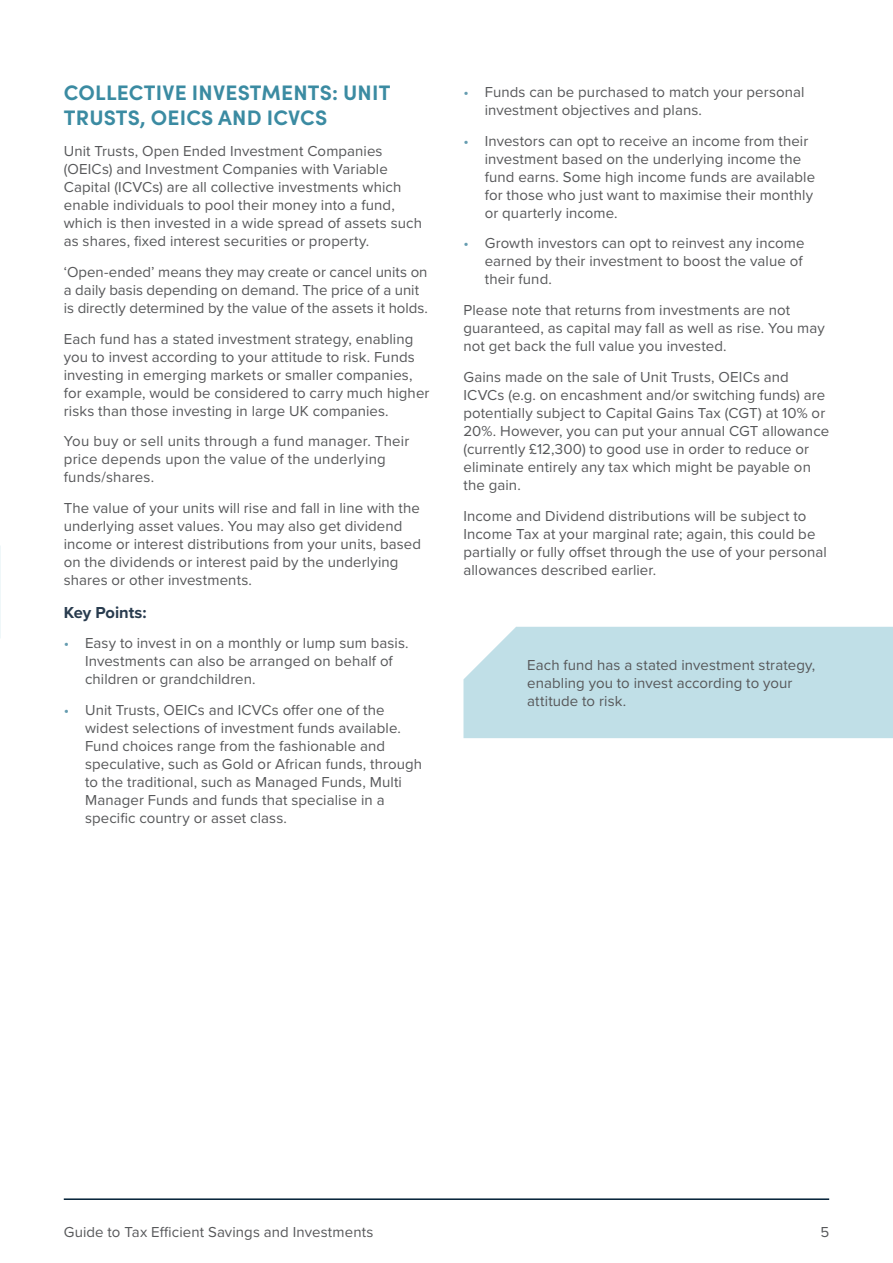
<style>
.page{position:relative;width:893px;height:1263px;background:#fff}
.page>*{position:absolute;margin:0;border:0;box-sizing:border-box;transform-origin:0 0}
.t1{font:700 21px/25.2px "Sofia Pro";letter-spacing:.01em;color:#3b8ba2}
.t2{font:700 16.5px "Proxima Nova";color:#283b4e}
.t3{font:15px/18px "Proxima Nova";letter-spacing:.005em;color:#57585a}
.s1{color:#659cb0}
</style>
<div class="page">
<hr style="left:64px;top:1198px;width:765px;height:2px;background:#001f35">
<div style="left:463px;top:627px;width:430px;height:111px;background:#c0dfe7"></div>
<h1 class="t1" style="left:64px;top:78px;width:328px">COLLECTIVE INVESTMENTS: UNIT<br>TRUSTS, OEICS AND ICVCS</h1>
<p class="t3" style="left:64px;top:141px;width:360px">Unit Trusts, Open Ended Investment Companies (OEICs) and Investment Companies with Variable Capital (ICVCs) are all collective investments which enable individuals to pool their money into a fund, which is then invested in a wide spread of assets such as shares, fixed interest securities or property.</p>
<p class="t3" style="left:64px;top:262px;width:366px">‘Open-ended’ means they may create or cancel units on a daily basis depending on demand. The price of a unit is directly determined by the value of the assets it holds.</p>
<p class="t3" style="left:64px;top:329px;width:367px">Each fund has a stated investment strategy, enabling you to invest according to your attitude to risk. Funds investing in emerging markets or smaller companies, for example, would be considered to carry much higher risks than those investing in large UK companies.</p>
<p class="t3" style="left:64px;top:432px;width:347px">You buy or sell units through a fund manager. Their price depends upon the value of the underlying funds/shares.</p>
<p class="t3" style="left:64px;top:498px;width:359px">The value of your units will rise and fall in line with the underlying asset values. You may also get dividend income or interest distributions from your units, based on the dividends or interest paid by the underlying shares or other investments.</p>
<p class="t2" style="left:64px;top:600px;width:84px">Key Points:</p>
<p class="t3" style="left:85px;top:634px;width:325px;text-indent:-21px"><span class="s1">•</span> Easy to invest in on a monthly or lump sum basis.<br>Investments can also be arranged on behalf of children or grandchildren.</p>
<p class="t3" style="left:85px;top:700px;width:339px;text-indent:-21px"><span class="s1">•</span> Unit Trusts, OEICs and ICVCs offer one of the widest selections of investment funds available.<br>Fund choices range from the fashionable and speculative, such as Gold or African funds, through to the traditional, such as Managed Funds, Multi Manager Funds and funds that specialise in a specific country or asset class.</p>
<p class="t3" style="left:485px;top:82px;width:321px;text-indent:-21px"><span class="s1">•</span> Funds can be purchased to match your personal investment objectives and plans.</p>
<p class="t3" style="left:485px;top:131px;width:332px;text-indent:-21px"><span class="s1">•</span> Investors can opt to receive an income from their investment based on the underlying income the fund earns. Some high income funds are available for those who just want to maximise their monthly or quarterly income.</p>
<p class="t3" style="left:485px;top:234px;width:321px;text-indent:-21px"><span class="s1">•</span> Growth investors can opt to reinvest any income earned by their investment to boost the value of their fund.</p>
<p class="t3" style="left:463px;top:300px;width:363px">Please note that returns from investments are not guaranteed, as capital may fall as well as rise. You may not get back the full value you invested.</p>
<p class="t3" style="left:463px;top:367px;width:367px">Gains made on the sale of Unit Trusts, OEICs and ICVCs (e.g. on encashment and/or switching funds) are potentially subject to Capital Gains Tax (CGT) at 10% or 20%. However, you can put your annual CGT allowance (currently £12,300) to good use in order to reduce or eliminate entirely any tax which might be payable on the gain.</p>
<p class="t3" style="left:463px;top:506px;width:365px">Income and Dividend distributions will be subject to Income Tax at your marginal rate; again, this could be partially or fully offset through the use of your personal allowances described earlier.</p>
<p class="t3" style="left:527px;top:656px;width:290px">Each fund has a stated investment strategy, enabling you to invest according to your attitude to risk.</p>
<p class="t3" style="left:64px;top:1222px;width:311px">Guide to Tax Efficient Savings and Investments</p>
<p class="t3" style="left:820px;top:1222px;width:10px">5</p>
</div>
